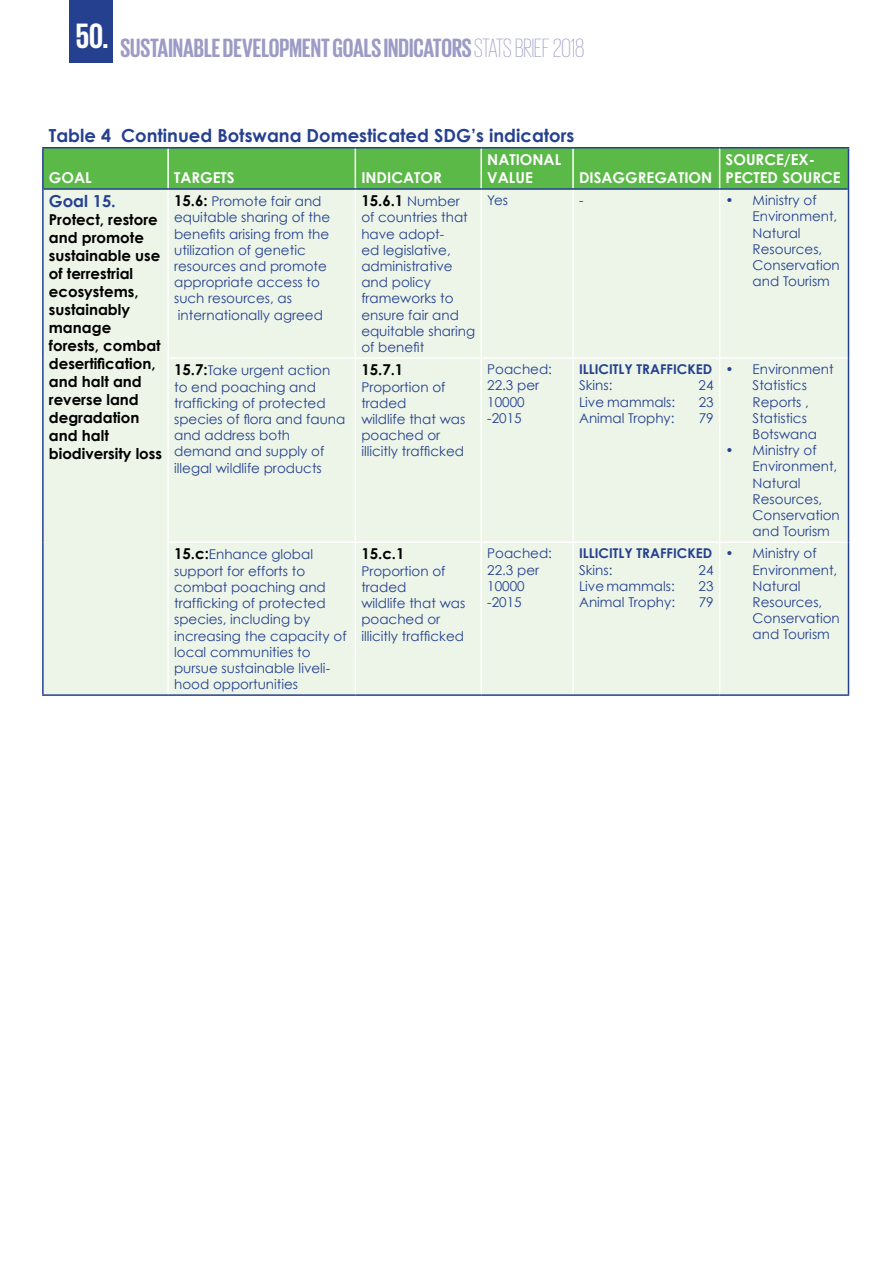
<style>
.page{position:relative;width:893px;height:1263px;background:#fff}
.page>*{position:absolute;margin:0;border:0;box-sizing:border-box;transform-origin:0 0}
.t1{font:700 36px "Giorgio Sans";color:#fff}
.t2{font:700 27px "Giorgio Sans";color:#9b9bc5}
.t3{font:700 18px "Century Gothic";color:#25408f}
.t4{font:700 16.5px "Century Gothic";color:#25408f}
.t5{font:700 15px/18px "Century Gothic";color:#000}
.t6{font:700 15px/18px "Century Gothic";color:#fff}
.t7{font:13.5px/16.2px "Century Gothic";color:#25408f}
.t8{font:700 13.5px "Century Gothic";color:#25408f}
.s1{font-weight:200}
.s2{font-weight:700;font-size:15px;color:#000}
.s3{font-weight:400;font-size:13.5px;color:#25408f}
</style>
<div class="page">
<div style="left:69px;top:0;width:44px;height:63px;background:#25408f"></div>
<div style="left:44px;top:190px;width:804px;height:504px;background:#ecf5e8"></div>
<div style="left:44px;top:149px;width:804px;height:39px;background:#5bba47"></div>
<hr style="left:167px;top:190px;width:2px;height:167px;background:#fff">
<hr style="left:355px;top:190px;width:1px;height:167px;background:#fff">
<hr style="left:480px;top:190px;width:2px;height:167px;background:#fff">
<hr style="left:572px;top:190px;width:2px;height:167px;background:#fff">
<hr style="left:719px;top:190px;width:1px;height:167px;background:#fff">
<hr style="left:167px;top:357px;width:188px;height:2px;background:#fff">
<hr style="left:167px;top:359px;width:2px;height:182px;background:#fff">
<hr style="left:355px;top:357px;width:126px;height:2px;background:#fff">
<hr style="left:355px;top:359px;width:1px;height:182px;background:#fff">
<hr style="left:481px;top:357px;width:92px;height:2px;background:#fff">
<hr style="left:480px;top:359px;width:2px;height:182px;background:#fff">
<hr style="left:573px;top:357px;width:147px;height:2px;background:#fff">
<hr style="left:572px;top:359px;width:2px;height:182px;background:#fff">
<hr style="left:720px;top:357px;width:128px;height:2px;background:#fff">
<hr style="left:719px;top:359px;width:1px;height:182px;background:#fff">
<hr style="left:167px;top:541px;width:188px;height:2px;background:#fff">
<hr style="left:167px;top:543px;width:2px;height:151px;background:#fff">
<hr style="left:355px;top:541px;width:126px;height:2px;background:#fff">
<hr style="left:355px;top:543px;width:1px;height:151px;background:#fff">
<hr style="left:481px;top:541px;width:92px;height:2px;background:#fff">
<hr style="left:480px;top:543px;width:2px;height:151px;background:#fff">
<hr style="left:573px;top:541px;width:147px;height:2px;background:#fff">
<hr style="left:572px;top:543px;width:2px;height:151px;background:#fff">
<hr style="left:720px;top:541px;width:128px;height:2px;background:#fff">
<hr style="left:719px;top:543px;width:1px;height:151px;background:#fff">
<hr style="left:42px;top:189px;width:2px;height:169px;background:#25408f">
<hr style="left:42px;top:358px;width:2px;height:184px;background:#25408f">
<hr style="left:42px;top:542px;width:2px;height:152px;background:#25408f">
<hr style="left:42px;top:694px;width:126px;height:2px;background:#25408f">
<hr style="left:848px;top:189px;width:1px;height:169px;background:#25408f">
<hr style="left:848px;top:358px;width:1px;height:184px;background:#25408f">
<hr style="left:848px;top:542px;width:1px;height:152px;background:#25408f">
<hr style="left:168px;top:694px;width:187px;height:2px;background:#25408f">
<hr style="left:355px;top:694px;width:126px;height:2px;background:#25408f">
<hr style="left:481px;top:694px;width:92px;height:2px;background:#25408f">
<hr style="left:573px;top:694px;width:147px;height:2px;background:#25408f">
<hr style="left:720px;top:694px;width:129px;height:2px;background:#25408f">
<hr style="left:42px;top:147px;width:126px;height:2px;background:#25408f">
<hr style="left:42px;top:149px;width:2px;height:40px;background:#25408f">
<hr style="left:168px;top:147px;width:187px;height:2px;background:#25408f">
<hr style="left:355px;top:147px;width:126px;height:2px;background:#25408f">
<hr style="left:481px;top:147px;width:92px;height:2px;background:#25408f">
<hr style="left:573px;top:147px;width:147px;height:2px;background:#25408f">
<hr style="left:720px;top:147px;width:129px;height:2px;background:#25408f">
<hr style="left:848px;top:149px;width:1px;height:40px;background:#25408f">
<hr style="left:44px;top:188px;width:124px;height:2px;background:#25408f">
<hr style="left:168px;top:188px;width:187px;height:2px;background:#25408f">
<hr style="left:355px;top:188px;width:126px;height:2px;background:#25408f">
<hr style="left:481px;top:188px;width:92px;height:2px;background:#25408f">
<hr style="left:573px;top:188px;width:147px;height:2px;background:#25408f">
<hr style="left:720px;top:188px;width:128px;height:2px;background:#25408f">
<h1 class="t1" style="left:76px;top:18px;width:34px">50.</h1>
<h2 class="t2" style="left:120px;top:34px;width:465px">SUSTAINABLE DEVELOPMENT GOALS INDICATORS <span class="s1">STATS BRIEF 2018</span></h2>
<h3 class="t3" style="left:49px;top:122px;width:527px">Table 4 Continued Botswana Domesticated SDG’s indicators</h3>
<p class="t6" style="left:49px;top:168px;width:44px">GOAL</p>
<p class="t6" style="left:174px;top:168px;width:62px">TARGETS</p>
<p class="t6" style="left:361px;top:168px;width:82px">INDICATOR</p>
<p class="t6" style="left:487px;top:150px;width:76px">NATIONAL<br>VALUE</p>
<p class="t6" style="left:579px;top:168px;width:135px">DISAGGREGATION</p>
<p class="t6" style="left:726px;top:150px;width:116px">SOURCE/EX-<br>PECTED SOURCE</p>
<p class="t4" style="left:49px;top:189px;width:68px">Goal 15.</p>
<p class="t5" style="left:49px;top:210px;width:115px">Protect, restore and promote sustainable use of terrestrial ecosystems, sustainably manage forests, combat desertification, and halt and reverse land degradation and halt biodiversity loss</p>
<p class="t7" style="left:174px;top:193px;width:158px"><span class="s2">15.6:</span> Promote fair and equitable sharing of the benefits arising from the utilization of genetic resources and promote appropriate access to such resources, as internationally agreed</p>
<p class="t5" style="left:361px;top:191px;width:100px">15.6.1 <span class="s3">Number</span></p>
<p class="t7" style="left:361px;top:209px;width:115px">of countries that have adopt-<br>ed legislative, administrative and policy frameworks to ensure fair and equitable sharing of benefit</p>
<p class="t7" style="left:174px;top:362px;width:173px"><span class="s2">15.7:</span>Take urgent action to end poaching and trafficking of protected species of flora and fauna and address both demand and supply of illegal wildlife products</p>
<p class="t5" style="left:361px;top:360px;width:44px">15.7.1</p>
<p class="t7" style="left:361px;top:378px;width:106px">Proportion of traded<br>wildlife that was poached or illicitly trafficked</p>
<p class="t7" style="left:174px;top:546px;width:174px"><span class="s2">15.c:</span>Enhance global support for efforts to combat poaching and trafficking of protected species, including by increasing the capacity of local communities to pursue sustainable liveli&shy;hood opportunities</p>
<p class="t5" style="left:361px;top:544px;width:45px">15.c.1</p>
<p class="t7" style="left:361px;top:562px;width:106px">Proportion of traded<br>wildlife that was poached or illicitly trafficked</p>
<p class="t7" style="left:487px;top:192px;width:22px">Yes</p>
<p class="t7" style="left:579px;top:192px;width:6px">-</p>
<p class="t7" style="left:753px;top:192px;width:89px;text-indent:-27px">• Ministry of<br>Environment,<br>Natural<br>Resources,<br>Conservation and Tourism</p>
<p class="t7" style="left:487px;top:361px;width:66px">Poached:<br>22.3 per<br>10000 -2015</p>
<p class="t8" style="left:579px;top:359px;width:135px">ILLICITLY TRAFFICKED</p>
<p class="t7" style="left:579px;top:377px;width:35px">Skins:</p>
<p class="t7" style="left:699px;top:377px;width:16px">24</p>
<p class="t7" style="left:579px;top:393px;width:98px">Live mammals:</p>
<p class="t7" style="left:699px;top:393px;width:16px">23</p>
<p class="t7" style="left:579px;top:410px;width:97px">Animal Trophy:</p>
<p class="t7" style="left:699px;top:410px;width:16px">79</p>
<p class="t7" style="left:487px;top:545px;width:66px">Poached:<br>22.3 per<br>10000 -2015</p>
<p class="t8" style="left:579px;top:543px;width:135px">ILLICITLY TRAFFICKED</p>
<p class="t7" style="left:579px;top:561px;width:35px">Skins:</p>
<p class="t7" style="left:699px;top:561px;width:16px">24</p>
<p class="t7" style="left:579px;top:578px;width:97px">Live mammals:</p>
<p class="t7" style="left:699px;top:578px;width:16px">23</p>
<p class="t7" style="left:579px;top:594px;width:98px">Animal Trophy:</p>
<p class="t7" style="left:699px;top:594px;width:16px">79</p>
<p class="t7" style="left:753px;top:361px;width:82px;text-indent:-27px">• Environment<br>Statistics<br>Reports ,<br>Statistics<br>Botswana</p>
<p class="t7" style="left:753px;top:442px;width:89px;text-indent:-27px">• Ministry of<br>Environment,<br>Natural<br>Resources,<br>Conservation and Tourism</p>
<p class="t7" style="left:753px;top:545px;width:89px;text-indent:-27px">• Ministry of<br>Environment,<br>Natural<br>Resources,<br>Conservation and Tourism</p>
</div>
